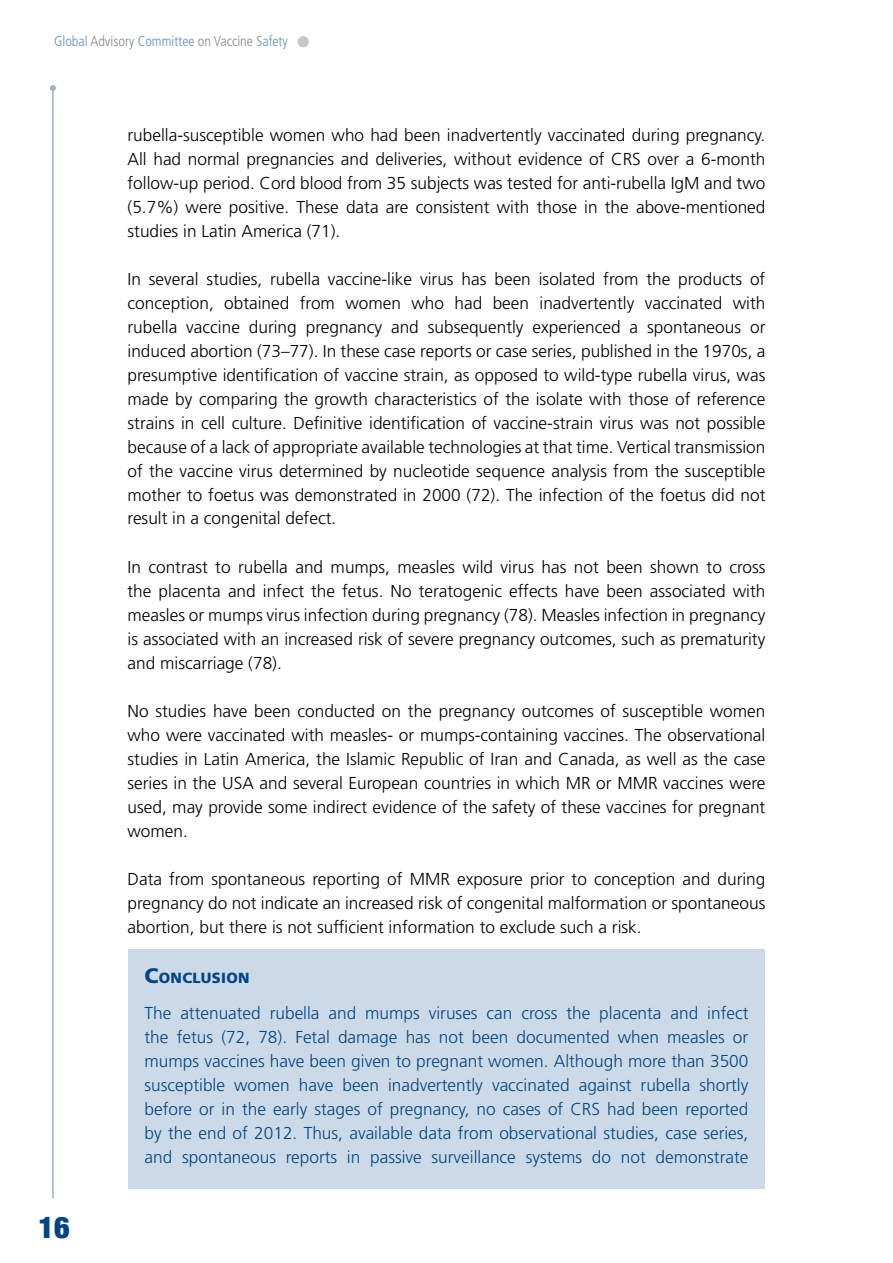
<style>
.page{position:relative;width:893px;height:1263px;background:#fff}
.page>*{position:absolute;margin:0;border:0;box-sizing:border-box;transform-origin:0 0}
.t1{font:900 condensed 30px "Helvetica Neue";color:#004687}
.t2{font:300 17.25px/24px "Frutiger LT Std";color:#000;text-align:justify}
.t3{font:300 17.25px/24px "Frutiger LT Std";color:#004687;text-align:justify}
.t4{font:900 14.7px "Frutiger LT Std";letter-spacing:.02em;color:#004687}
.t5{font:300 condensed 14.25px "Frutiger LT Std";color:#6690b7}
.s1{color:#87888a}
.s2{font-size:21px}
</style>
<div class="page">
<hr style="left:52px;top:88px;width:2px;height:1110px;background:#99b5cf">
<svg style="left:50px;top:85px;width:6px;height:6px"></svg>
<div style="left:298px;top:36px;width:11px;height:11px;background:#c6c7c8;border-radius:50%"></div>
<div style="left:128px;top:949px;width:636px;height:239px;background:#ccdae7"></div>
<p class="t5" style="left:54px;top:33px;width:235px">Global <span class="s1">Advisory</span> Committee <span class="s1">on Vaccine</span> Safety</p>
<h1 class="t1" style="left:38px;top:1203px;width:33px">16</h1>
<p class="t2" style="left:128px;top:123px;width:639px">rubella-susceptible women who had been inadvertently vaccinated during pregnancy.<br>All had normal pregnancies and deliveries, without evidence of CRS over a 6-month follow-up period. Cord blood from 35 subjects was tested for anti-rubella IgM and two (5.7%) were positive. These data are consistent with those in the above-mentioned studies in Latin America (71).</p>
<p class="t2" style="left:128px;top:267px;width:639px">In several studies, rubella vaccine-like virus has been isolated from the products of conception, obtained from women who had been inadvertently vaccinated with rubella vaccine during pregnancy and subsequently experienced a spontaneous or induced abortion (73–77). In these case reports or case series, published in the 1970s, a presumptive identification of vaccine strain, as opposed to wild-type rubella virus, was made by comparing the growth characteristics of the isolate with those of reference strains in cell culture. Definitive identification of vaccine-strain virus was not possible because of a lack of appropriate available technologies at that time. Vertical transmission of the vaccine virus determined by nucleotide sequence analysis from the susceptible mother to foetus was demonstrated in 2000 (72). The infection of the foetus did not result in a congenital defect.</p>
<p class="t2" style="left:128px;top:555px;width:639px">In contrast to rubella and mumps, measles wild virus has not been shown to cross the placenta and infect the fetus. No teratogenic effects have been associated with measles or mumps virus infection during pregnancy (78). Measles infection in pregnancy is associated with an increased risk of severe pregnancy outcomes, such as prematurity and miscarriage (78).</p>
<p class="t2" style="left:128px;top:699px;width:639px">No studies have been conducted on the pregnancy outcomes of susceptible women who were vaccinated with measles- or mumps-containing vaccines. The observational studies in Latin America, the Islamic Republic of Iran and Canada, as well as the case series in the USA and several European countries in which MR or MMR vaccines were used, may provide some indirect evidence of the safety of these vaccines for pregnant women.</p>
<p class="t2" style="left:128px;top:867px;width:639px">Data from spontaneous reporting of MMR exposure prior to conception and during pregnancy do not indicate an increased risk of congenital malformation or spontaneous abortion, but there is not sufficient information to exclude such a risk.</p>
<p class="t4" style="left:145px;top:969px;width:107px"><span class="s2">C</span>ONCLUSION</p>
<p class="t3" style="left:145px;top:1002px;width:605px">The attenuated rubella and mumps viruses can cross the placenta and infect the fetus (72, 78). Fetal damage has not been documented when measles or mumps vaccines have been given to pregnant women. Although more than 3500 susceptible women have been inadvertently vaccinated against rubella shortly before or in the early stages of pregnancy, no cases of CRS had been reported by the end of 2012. Thus, available data from observational studies, case series, and spontaneous reports in passive surveillance systems do not demonstrate</p>
</div>
